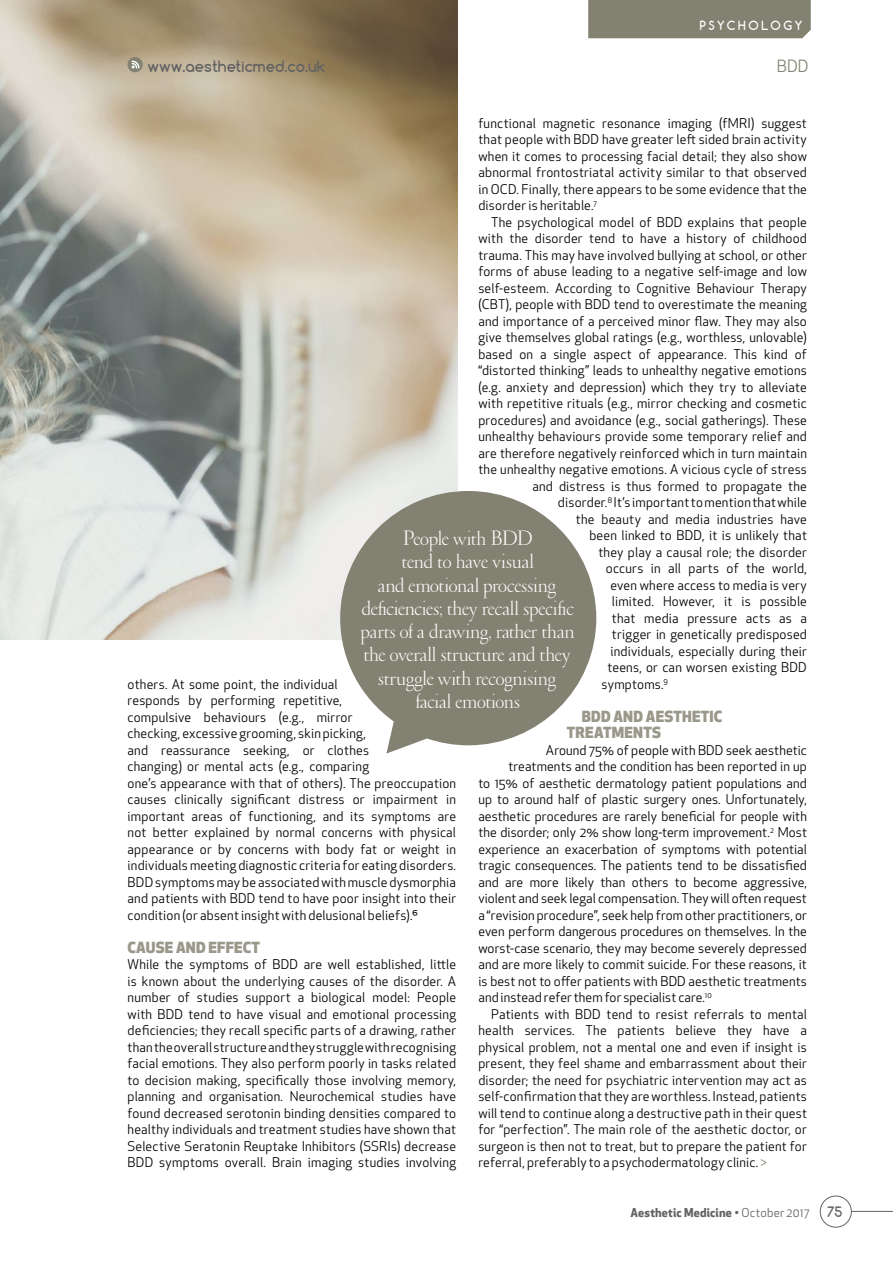
<style>
.page{position:relative;width:893px;height:1263px;background:#fff}
.page>*{position:absolute;margin:0;border:0;box-sizing:border-box;transform-origin:0 0}
.t1{font:300 21px/23.2px "Garamond";letter-spacing:-.005em;color:#fff;text-align:center}
.Article_Headline_RHP{font:16.5px "Apex New";color:#838272}
.Subhead{font:800 15px/16.5px "Apex New";letter-spacing:.015em;color:#99988a}
.t2{font:700 15px "Comfortaa";color:#646363}
.t3{font:700 13.5px "Comfortaa";color:#646363}
.Body_Copy{font:13.2px/16.5px "Apex New";letter-spacing:.015em;color:#000}
.Body_Copy_after_subh{font:13.2px/16.5px "Apex New";letter-spacing:.005em;color:#000;text-align:justify}
.t4{font:700 12px "Apex New";letter-spacing:.01em;color:#646363}
.Section_Tab_RHP{font:700 12px "Comfortaa";letter-spacing:.21em;color:#fff}
.s1{color:#838272}
.s2{font-weight:400}
</style>
<div class="page">
<img style="left:0;top:0;width:457px;height:639px">
<div style="left:588px;top:0;width:223px;height:38px;background:#838272"></div>
<svg style="left:128px;top:57px;width:15px;height:15px"></svg>
<svg style="left:132px;top:61px;width:7px;height:7px"></svg>
<div style="left:820px;top:1196px;width:32px;height:31px;border:1px solid #646363;border-radius:50%"></div>
<hr style="left:852px;top:1211px;width:41px;height:1px;background:#646363">
<svg style="left:340px;top:491px;width:256px;height:262px;fill:#838272"></svg>
<p class="Section_Tab_RHP" style="left:700px;top:18px;width:104px">PSYCHOLOGY</p>
<p class="t2" style="left:147px;top:57px;width:179px">www.aestheticmed.co.uk</p>
<p class="Article_Headline_RHP" style="left:777px;top:56px;width:33px">BDD</p>
<p class="Body_Copy_after_subh" style="left:478px;top:115px;width:330px">functional magnetic resonance imaging (fMRI) suggest that people with BDD have greater left sided brain activity when it comes to processing facial detail; they also show abnormal frontostriatal activity similar to that observed in OCD. Finally, there appears to be some evidence that the disorder is heritable.<sup>7</sup></p>
<p class="Body_Copy" style="left:491px;top:214px;width:317px">The psychological model of BDD explains that people</p>
<p class="Body_Copy" style="left:478px;top:230px;width:330px">with the disorder tend to have a history of childhood</p>
<p class="Body_Copy" style="left:478px;top:247px;width:330px">trauma. This may have involved bullying at school, or other</p>
<p class="Body_Copy" style="left:478px;top:263px;width:330px">forms of abuse leading to a negative self-image and low</p>
<p class="Body_Copy" style="left:478px;top:280px;width:330px">self-esteem. According to Cognitive Behaviour Therapy</p>
<p class="Body_Copy" style="left:478px;top:296px;width:330px">(CBT), people with BDD tend to overestimate the meaning</p>
<p class="Body_Copy" style="left:478px;top:313px;width:330px">and importance of a perceived minor flaw. They may also</p>
<p class="Body_Copy" style="left:478px;top:329px;width:330px">give themselves global ratings (e.g., worthless, unlovable)</p>
<p class="Body_Copy" style="left:478px;top:346px;width:330px">based on a single aspect of appearance. This kind of</p>
<p class="Body_Copy" style="left:478px;top:362px;width:330px">“distorted thinking” leads to unhealthy negative emotions</p>
<p class="Body_Copy" style="left:478px;top:379px;width:330px">(e.g. anxiety and depression) which they try to alleviate</p>
<p class="Body_Copy" style="left:478px;top:395px;width:330px">with repetitive rituals (e.g., mirror checking and cosmetic</p>
<p class="Body_Copy" style="left:478px;top:412px;width:330px">procedures) and avoidance (e.g., social gatherings). These</p>
<p class="Body_Copy" style="left:478px;top:428px;width:330px">unhealthy behaviours provide some temporary relief and</p>
<p class="Body_Copy" style="left:478px;top:445px;width:330px">are therefore negatively reinforced which in turn maintain</p>
<p class="Body_Copy" style="left:478px;top:461px;width:330px">the unhealthy negative emotions. A vicious cycle of stress</p>
<p class="Body_Copy" style="left:532px;top:478px;width:276px">and distress is thus formed to propagate the</p>
<p class="Body_Copy" style="left:558px;top:494px;width:251px">disorder.<sup>8</sup> It’s important to mention that while</p>
<p class="Body_Copy" style="left:576px;top:511px;width:233px">the beauty and media industries have</p>
<p class="Body_Copy" style="left:589px;top:527px;width:219px">been linked to BDD, it is unlikely that</p>
<p class="Body_Copy" style="left:598px;top:544px;width:210px">they play a causal role; the disorder</p>
<p class="Body_Copy" style="left:606px;top:560px;width:203px">occurs in all parts of the world,</p>
<p class="Body_Copy" style="left:610px;top:577px;width:198px">even where access to media is very</p>
<p class="Body_Copy" style="left:612px;top:593px;width:196px">limited. However, it is possible</p>
<p class="Body_Copy" style="left:612px;top:610px;width:197px">that media pressure acts as a</p>
<p class="Body_Copy" style="left:612px;top:626px;width:197px">trigger in genetically predisposed</p>
<p class="Body_Copy" style="left:610px;top:643px;width:198px">individuals, especially during their</p>
<p class="Body_Copy" style="left:607px;top:659px;width:201px">teens, or can worsen existing BDD</p>
<p class="Body_Copy" style="left:601px;top:676px;width:68px">symptoms.<sup>9</sup></p>
<p class="Subhead" style="left:567px;top:707px;width:157px;text-indent:15px">BDD AND AESTHETIC<br>TREATMENTS</p>
<p class="Body_Copy_after_subh" style="left:546px;top:742px;width:262px">Around 75% of people with BDD seek aesthetic</p>
<p class="Body_Copy_after_subh" style="left:508px;top:758px;width:300px">treatments and the condition has been reported in up</p>
<p class="Body_Copy_after_subh" style="left:478px;top:775px;width:330px">to 15% of aesthetic dermatology patient populations and</p>
<p class="Body_Copy_after_subh" style="left:478px;top:791px;width:330px">up to around half of plastic surgery ones. Unfortunately,</p>
<p class="Body_Copy_after_subh" style="left:478px;top:808px;width:330px">aesthetic procedures are rarely beneficial for people with</p>
<p class="Body_Copy_after_subh" style="left:478px;top:824px;width:330px">the disorder; only 2% show long-term improvement.<sup>2</sup> Most</p>
<p class="Body_Copy_after_subh" style="left:478px;top:841px;width:330px">experience an exacerbation of symptoms with potential</p>
<p class="Body_Copy_after_subh" style="left:478px;top:857px;width:330px">tragic consequences. The patients tend to be dissatisfied</p>
<p class="Body_Copy_after_subh" style="left:478px;top:874px;width:330px">and are more likely than others to become aggressive,</p>
<p class="Body_Copy_after_subh" style="left:478px;top:890px;width:330px">violent and seek legal compensation. They will often request</p>
<p class="Body_Copy_after_subh" style="left:478px;top:907px;width:330px">a “revision procedure”, seek help from other practitioners, or</p>
<p class="Body_Copy_after_subh" style="left:478px;top:923px;width:330px">even perform dangerous procedures on themselves. In the</p>
<p class="Body_Copy_after_subh" style="left:478px;top:940px;width:330px">worst-case scenario, they may become severely depressed</p>
<p class="Body_Copy_after_subh" style="left:478px;top:956px;width:330px">and are more likely to commit suicide. For these reasons, it</p>
<p class="Body_Copy_after_subh" style="left:478px;top:973px;width:330px">is best not to offer patients with BDD aesthetic treatments</p>
<p class="Body_Copy_after_subh" style="left:478px;top:989px;width:235px">and instead refer them for specialist care.<sup>10</sup></p>
<p class="Body_Copy" style="left:478px;top:1006px;width:330px;text-align:justify;text-indent:13px">Patients with BDD tend to resist referrals to mental health services. The patients believe they have a physical problem, not a mental one and even if insight is present, they feel shame and embarrassment about their disorder; the need for psychiatric intervention may act as self-confirmation that they are worthless. Instead, patients will tend to continue along a destructive path in their quest for “perfection”. The main role of the aesthetic doctor, or surgeon is then not to treat, but to prepare the patient for referral, preferably to a psychodermatology clinic. <span class="s1">&gt;</span></p>
<p class="t4" style="left:631px;top:1203px;width:180px">Aesthetic Medicine • <span class="s2">October 2017</span></p>
<p class="t3" style="left:827px;top:1203px;width:17px">75</p>
<p class="t1" style="left:361px;top:528px;width:216px">People with BDD<br>tend to have visual<br>and emotional processing deficiencies; they recall specific parts of a drawing, rather than the overall structure and they struggle with recognising facial emotions</p>
<p class="Body_Copy" style="left:128px;top:676px;width:330px">others. At some point, the individual<br>responds by performing repetitive,<br>compulsive behaviours (e.g., mirror<br>checking, excessive grooming, skin picking,<br>and reassurance seeking, or clothes<br>changing) or mental acts (e.g., comparing<br>one’s appearance with that of others). The preoccupation causes clinically significant distress or impairment in important areas of functioning, and its symptoms are not better explained by normal concerns with physical appearance or by concerns with body fat or weight in individuals meeting diagnostic criteria for eating disorders.<br>BDD symptoms may be associated with muscle dysmorphia and patients with BDD tend to have poor insight into their condition (or absent insight with delusional beliefs).⁶</p>
<p class="Subhead" style="left:128px;top:938px;width:134px">CAUSE AND EFFECT</p>
<p class="Body_Copy_after_subh" style="left:128px;top:956px;width:330px">While the symptoms of BDD are well established, little is known about the underlying causes of the disorder. A number of studies support a biological model: People with BDD tend to have visual and emotional processing deficiencies; they recall specific parts of a drawing, rather than the overall structure and they struggle with recognising facial emotions. They also perform poorly in tasks related to decision making, specifically those involving memory, planning and organisation. Neurochemical studies have found decreased serotonin binding densities compared to healthy individuals and treatment studies have shown that Selective Seratonin Reuptake Inhibitors (SSRIs) decrease BDD symptoms overall. Brain imaging studies involving</p>
</div>
